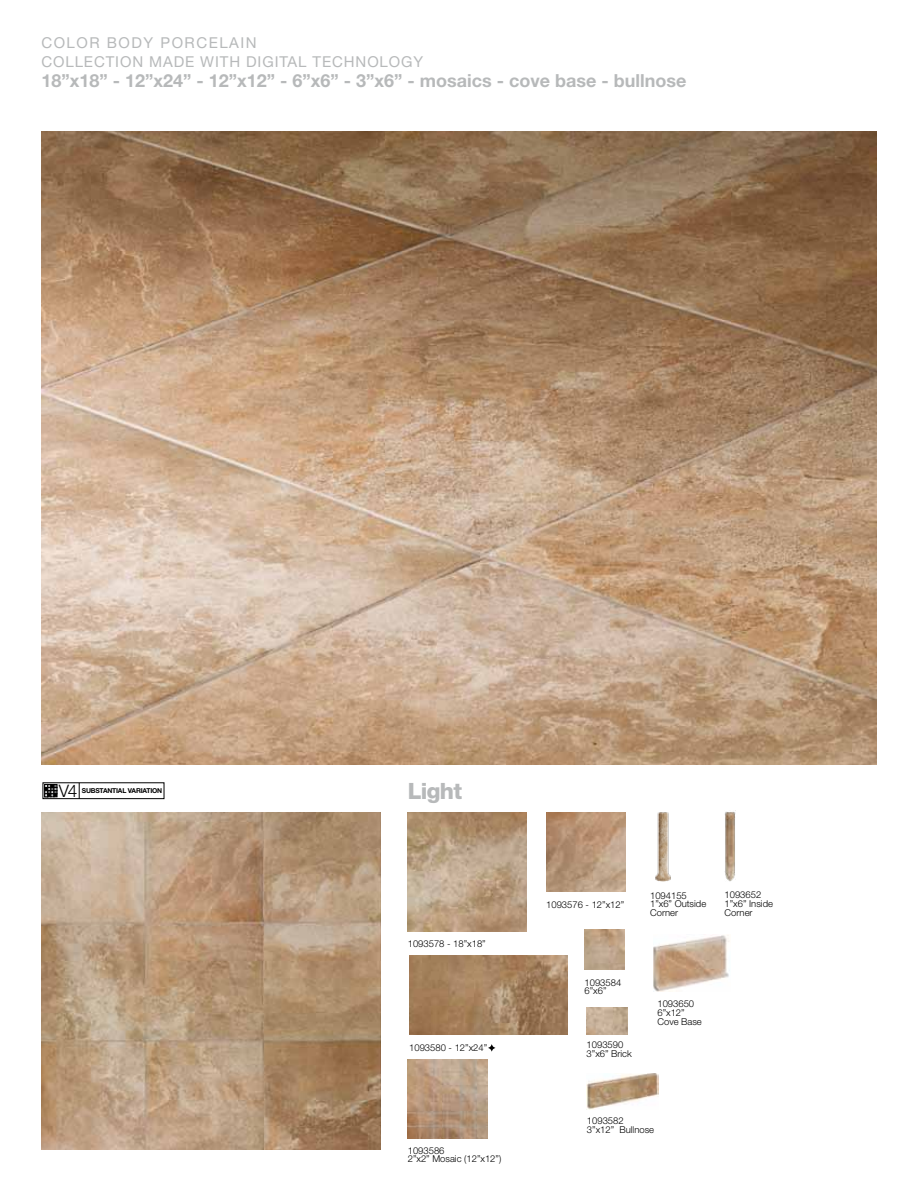
<style>
.page{position:relative;width:918px;height:1188px;background:#fff}
.page>*{position:absolute;margin:0;border:0;box-sizing:border-box;transform-origin:0 0}
.t1{font:800 22.5px "Helvetica Neue";letter-spacing:-.03em;color:#b7b9ba}
.t2{font:700 18px "Helvetica Neue";color:#b7b9ba}
.t3{font:300 17.25px "Helvetica Neue";color:#000}
.t4{font:15px/18.9px "Helvetica Neue";letter-spacing:.06em;color:#b7b9ba}
.t5{font:300 9.45px/8.7px "Helvetica Neue";color:#000}
.t6{font:700 6.75px "Helvetica Neue";letter-spacing:-.03em;color:#000}
</style>
<div class="page">
<svg style="left:45px;top:785px;width:12px;height:12px"></svg>
<div style="left:43px;top:783px;width:121px;height:16px;border:1px solid #000"></div>
<svg style="left:79px;top:783px;width:1px;height:16px"></svg>
<img style="left:41px;top:132px;width:835px;height:633px">
<img style="left:41px;top:812px;width:340px;height:337px">
<img style="left:586px;top:1073px;width:73px;height:37px">
<img style="left:408px;top:812px;width:119px;height:119px">
<img style="left:546px;top:812px;width:80px;height:80px">
<img style="left:409px;top:956px;width:158px;height:79px">
<img style="left:585px;top:930px;width:39px;height:40px">
<img style="left:408px;top:1059px;width:79px;height:80px">
<img style="left:654px;top:935px;width:76px;height:56px">
<img style="left:655px;top:812px;width:16px;height:69px">
<img style="left:724px;top:810px;width:12px;height:71px">
<img style="left:587px;top:1008px;width:41px;height:27px">
<svg style="left:488px;top:1044px;width:7px;height:7px"></svg>
<h3 class="t4" style="left:41px;top:33px;width:383px">COLOR BODY PORCELAIN<br>COLLECTION MADE WITH DIGITAL TECHNOLOGY</h3>
<h2 class="t2" style="left:41px;top:70px;width:647px">18”x18” - 12”x24” - 12”x12” - 6”x6” - 3”x6” - mosaics - cove base - bullnose</h2>
<h3 class="t3" style="left:59px;top:780px;width:20px">V4</h3>
<h1 class="t1" style="left:408px;top:778px;width:56px">Light</h1>
<p class="t6" style="left:82px;top:786px;width:70px">SUBSTANTIAL VARIATION</p>
<p class="t5" style="left:408px;top:939px;width:80px">1093578 - 18”x18”</p>
<p class="t5" style="left:409px;top:1043px;width:80px">1093580 - 12”x24”</p>
<p class="t5" style="left:408px;top:1146px;width:95px">1093586<br>2”x2” Mosaic (12”x12”)</p>
<p class="t5" style="left:546px;top:900px;width:80px">1093576 - 12”x12”</p>
<p class="t5" style="left:650px;top:891px;width:58px">1094155<br>1”x6” Outside<br>Corner</p>
<p class="t5" style="left:725px;top:890px;width:50px">1093652<br>1”x6” Inside<br>Corner</p>
<p class="t5" style="left:585px;top:978px;width:38px">1093584<br>6”x6”</p>
<p class="t5" style="left:587px;top:1040px;width:47px">1093590<br>3”x6” Brick</p>
<p class="t5" style="left:657px;top:999px;width:46px">1093650<br>6”x12”<br>Cove Base</p>
<p class="t5" style="left:587px;top:1116px;width:69px">1093582<br>3”x12” Bullnose</p>
</div>
